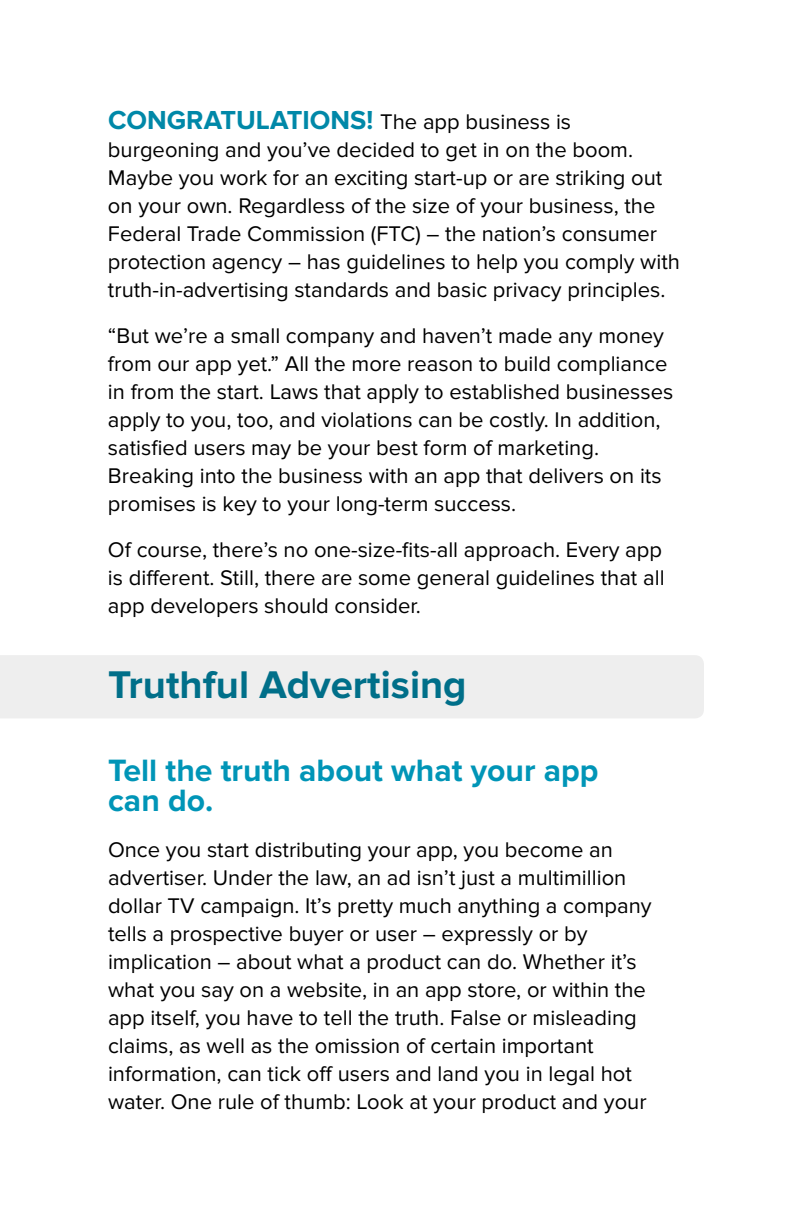
<style>
.page{position:relative;width:792px;height:1224px;background:#fff}
.page>*{position:absolute;margin:0;border:0;box-sizing:border-box;transform-origin:0 0}
.t1{font:700 40px "Proxima Nova";color:#007793}
.t2{font:700 32px/30px "Proxima Nova";color:#0095b7}
.t3{font:700 27px "Proxima Nova";color:#0088a8}
.t4{font:22px/28px "Proxima Nova";color:#000}
.s1{font-weight:400;font-size:22px;color:#000}
</style>
<div class="page">
<div style="left:0;top:655px;width:704px;height:63px;background:#eee"></div>
<p class="t3" style="left:108px;top:105px;width:465px">Congratulations! <span class="s1">The app business is</span></p>
<p class="t4" style="left:108px;top:136px;width:574px">burgeoning and you’ve decided to get in on the boom.<br>Maybe you work for an exciting start-up or are striking out on your own. Regardless of the size of your business, the Federal Trade Commission (FTC) – the nation’s consumer protection agency – has guidelines to help you comply with truth-in-advertising standards and basic privacy principles.</p>
<p class="t4" style="left:108px;top:322px;width:567px">“But we’re a small company and haven’t made any money from our app yet.” All the more reason to build compliance in from the start. Laws that apply to established businesses apply to you, too, and violations can be costly. In addition, satisfied users may be your best form of marketing.<br>Breaking into the business with an app that delivers on its promises is key to your long-term success.</p>
<p class="t4" style="left:108px;top:536px;width:558px;text-align:justify">Of course, there’s no one-size-fits-all approach. Every app is different. Still, there are some general guidelines that all app developers should consider.</p>
<h1 class="t1" style="left:108px;top:662px;width:360px">Truthful Advertising</h1>
<h2 class="t2" style="left:108px;top:756px;width:492px">Tell the truth about what your app can do.</h2>
<p class="t4" style="left:108px;top:836px;width:545px">Once you start distributing your app, you become an advertiser. Under the law, an ad isn’t just a multimillion dollar TV campaign. It’s pretty much anything a company tells a prospective buyer or user – expressly or by implication – about what a product can do. Whether it’s what you say on a website, in an app store, or within the app itself, you have to tell the truth. False or misleading claims, as well as the omission of certain important information, can tick off users and land you in legal hot water. One rule of thumb: Look at your product and your</p>
</div>
